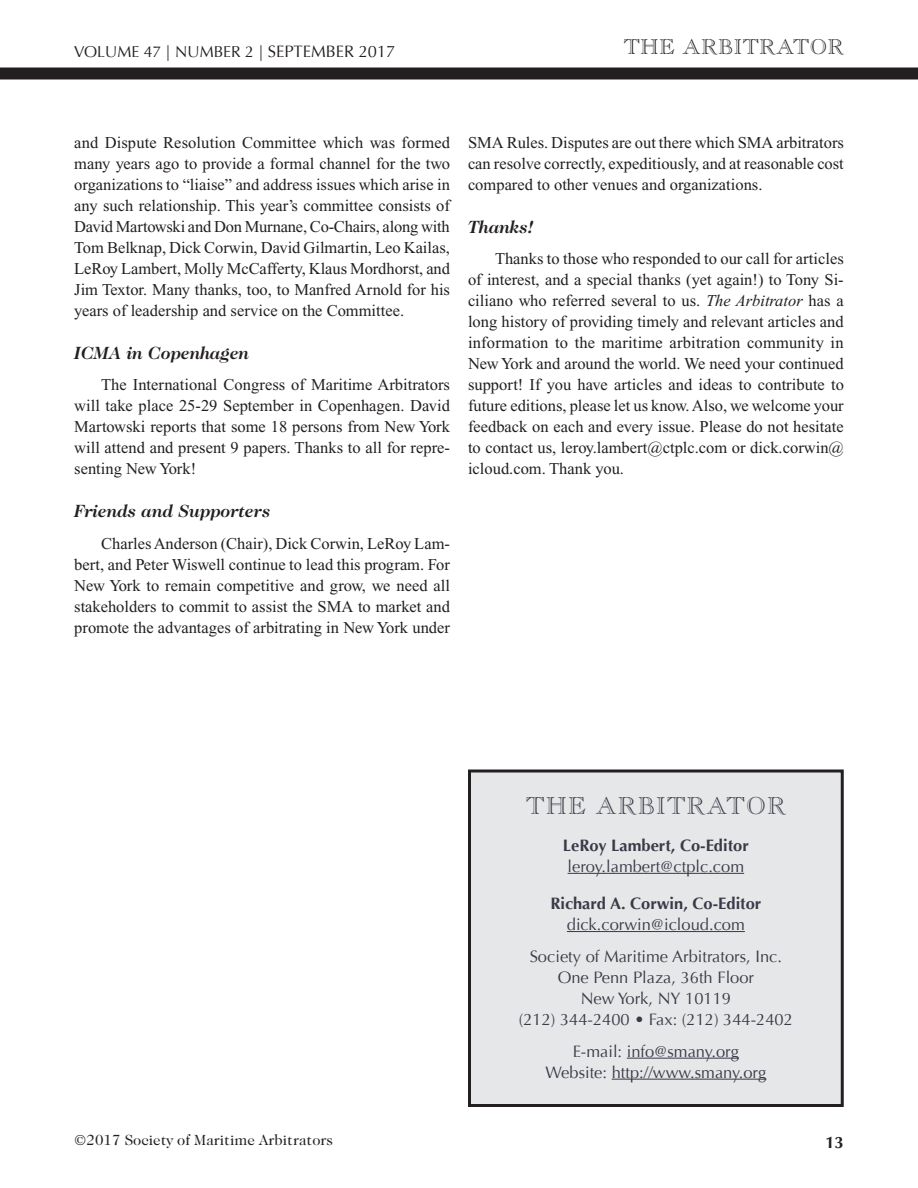
<style>
.page{position:relative;width:918px;height:1188px;background:#fff}
.page>*{position:absolute;margin:0;border:0;box-sizing:border-box;transform-origin:0 0}
.t1{font:24px "Caslon Openface BT";letter-spacing:.075em;color:#393a47}
.t2{font:21px "Caslon Openface BT";letter-spacing:.05em;color:#231f20}
.t3{font:italic 700 18px "Caslon 224 IT Cby BT";color:#231f20}
.t4{font:16.5px/21px "Times New Roman";color:#231f20;text-align:justify}
.t5{font:16.5px/21px "Optima";color:#393a47;text-align:center}
.t6{font:700 16.5px "Optima";color:#393a47}
.t7{font:700 16.5px "Optima";color:#231f20}
.t8{font:15.75px "Optima";color:#231f20}
.t9{font:15px "Caslon 224 IT Cby BT";color:#231f20}
.s1{font-size:16.5px}
.s2{font-style:italic}
</style>
<div class="page">
<div style="left:0;top:68px;width:918px;height:12px;background:#231f20"></div>
<div style="left:470px;top:771px;width:372px;height:335px;background:#e6e7e9"></div>
<div style="left:468px;top:770px;width:376px;height:337px;border:3px solid #231f20"></div>
<hr style="left:568px;top:873px;width:176px;height:1px;background:#393a47">
<hr style="left:567px;top:931px;width:178px;height:1px;background:#393a47">
<hr style="left:627px;top:1058px;width:112px;height:1px;background:#393a47">
<hr style="left:612px;top:1079px;width:154px;height:1px;background:#393a47">
<p class="t8" style="left:74px;top:42px;width:323px">VOLUME 47 | NUMBER 2 | <span class="s1">SEPTEMBER 2017</span></p>
<p class="t2" style="left:624px;top:34px;width:222px">THE ARBITRATOR</p>
<p class="t4" style="left:74px;top:132px;width:377px">and Dispute Resolution Committee which was formed many years ago to provide a formal channel for the two organizations to “liaise” and address issues which arise in any such relationship. This year’s committee consists of David Martowski and Don Murnane, Co-Chairs, along with Tom Belknap, Dick Corwin, David Gilmartin, Leo Kailas, LeRoy Lambert, Molly McCafferty, Klaus Mordhorst, and Jim Textor. Many thanks, too, to Manfred Arnold for his years of leadership and service on the Committee.</p>
<p class="t3" style="left:74px;top:341px;width:176px">ICMA in Copenhagen</p>
<p class="t4" style="left:74px;top:374px;width:377px;text-indent:27px">The International Congress of Maritime Arbitrators will take place 25-29 September in Copenhagen. David Martowski reports that some 18 persons from New York will attend and present 9 papers. Thanks to all for repre&shy;senting New York!</p>
<p class="t3" style="left:74px;top:499px;width:198px">Friends and Supporters</p>
<p class="t4" style="left:74px;top:533px;width:377px;text-indent:27px">Charles Anderson (Chair), Dick Corwin, LeRoy Lam&shy;bert, and Peter Wiswell continue to lead this program. For New York to remain competitive and grow, we need all stakeholders to commit to assist the SMA to market and promote the advantages of arbitrating in New York under</p>
<p class="t4" style="left:468px;top:132px;width:377px">SMA Rules. Disputes are out there which SMA arbitrators can resolve correctly, expeditiously, and at reasonable cost compared to other venues and organizations.</p>
<p class="t3" style="left:468px;top:215px;width:67px">Thanks!</p>
<p class="t4" style="left:468px;top:248px;width:378px;text-indent:27px">Thanks to those who responded to our call for articles of interest, and a special thanks (yet again!) to Tony Si&shy;ciliano who referred several to us. <span class="s2">The Arbitrator</span> has a long history of providing timely and relevant articles and information to the maritime arbitration community in New York and around the world. We need your continued support! If you have articles and ideas to contribute to future editions, please let us know. Also, we welcome your feedback on each and every issue. Please do not hesitate to contact us, leroy.lambert@ctplc.com or dick.corwin@ icloud.com. Thank you.</p>
<h1 class="t1" style="left:526px;top:790px;width:261px">THE ARBITRATOR</h1>
<p class="t6" style="left:563px;top:836px;width:187px">LeRoy Lambert, Co-Editor</p>
<p class="t5" style="left:568px;top:856px;width:178px">leroy.lambert@ctplc.com</p>
<p class="t6" style="left:550px;top:894px;width:212px">Richard A. Corwin, Co-Editor</p>
<p class="t5" style="left:530px;top:909px;width:254px;line-height:31.8px">dick.corwin@icloud.com<br>Society of Maritime Arbitrators, Inc.</p>
<p class="t5" style="left:519px;top:967px;width:276px">One Penn Plaza, 36th Floor<br>New York, NY 10119<br>(212) 344-2400 • Fax: (212) 344-2402</p>
<p class="t5" style="left:545px;top:1041px;width:223px">E-mail: info@smany.org<br>Website: http://www.smany.org</p>
<p class="t9" style="left:74px;top:1130px;width:260px">©2017 Society of Maritime Arbitrators</p>
<p class="t7" style="left:825px;top:1133px;width:20px">13</p>
</div>
